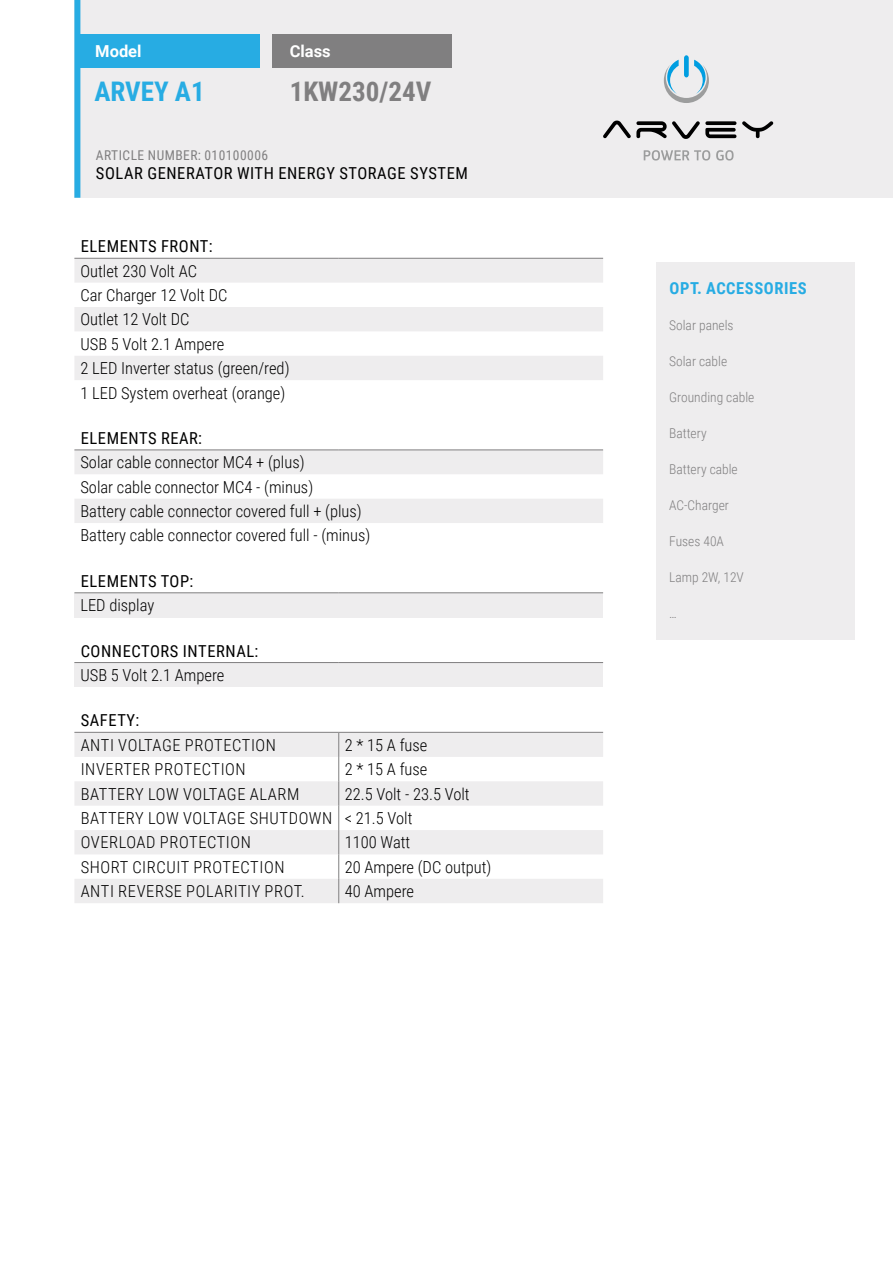
<style>
.page{position:relative;width:893px;height:1263px;background:#fff}
.page>*{position:absolute;margin:0;border:0;box-sizing:border-box;transform-origin:0 0}
.t1{font:700 27px "Roboto Condensed";color:#807f80}
.t2{font:700 27px "Roboto Condensed";color:#27ace3}
.t3{font:300 16.5px/24.3px "Roboto Condensed";color:#000}
.t4{font:300 16.5px/24.3px "Roboto Condensed";letter-spacing:.035em;color:#000}
.t5{font:16.5px "Roboto Condensed";letter-spacing:.035em;color:#000}
.t6{font:700 16.5px "Roboto Condensed";letter-spacing:.035em;color:#27ace3}
.t7{font:700 16.5px "Roboto";color:#fff}
.t8{font:300 13.5px "Roboto Condensed";color:#807f80}
.t9{font:13.5px "Roboto Condensed";letter-spacing:.035em;color:#807f80}
</style>
<div class="page">
<div style="left:74px;top:0;width:819px;height:198px;background:#eeedee"></div>
<div style="left:78px;top:34px;width:182px;height:34px;background:#27ace3"></div>
<div style="left:273px;top:34px;width:179px;height:34px;background:#807f80"></div>
<div style="left:74px;top:0;width:6px;height:198px;background:#27ace3"></div>
<svg style="left:603px;top:121px;width:170px;height:18px"></svg>
<svg style="left:644px;top:150px;width:90px;height:11px"></svg>
<div style="left:684px;top:55px;width:5px;height:22px;background:#009ee1;border-radius:3px"></div>
<svg style="left:664px;top:60px;width:45px;height:43px"></svg>
<div style="left:656px;top:262px;width:199px;height:378px;background:#eeedee"></div>
<svg style="left:74px;top:259px;width:529px;height:121px;fill:#eeedee"></svg>
<hr style="left:74px;top:258px;width:265px;height:1px;background:#807f80">
<hr style="left:339px;top:258px;width:264px;height:1px;background:#807f80">
<svg style="left:74px;top:451px;width:529px;height:72px"></svg>
<hr style="left:74px;top:450px;width:265px;height:1px;background:#807f80">
<hr style="left:339px;top:450px;width:264px;height:1px;background:#807f80">
<div style="left:74px;top:593px;width:529px;height:24px;background:#eeedee"></div>
<hr style="left:74px;top:592px;width:265px;height:1px;background:#807f80">
<hr style="left:339px;top:592px;width:264px;height:1px;background:#807f80">
<div style="left:74px;top:662px;width:529px;height:25px;background:#eeedee"></div>
<hr style="left:74px;top:662px;width:265px;height:1px;background:#807f80">
<hr style="left:339px;top:662px;width:264px;height:1px;background:#807f80">
<svg style="left:74px;top:733px;width:529px;height:170px;fill:#eeedee"></svg>
<hr style="left:74px;top:732px;width:265px;height:1px;background:#807f80">
<hr style="left:339px;top:732px;width:264px;height:1px;background:#807f80">
<svg style="left:338px;top:732px;width:1px;height:171px"></svg>
<p class="t7" style="left:95px;top:40px;width:48px">Model</p>
<p class="t7" style="left:290px;top:40px;width:42px">Class</p>
<h1 class="t2" style="left:94px;top:73px;width:112px">ARVEY A1</h1>
<h1 class="t1" style="left:290px;top:73px;width:143px">1KW230/24V</h1>
<p class="t9" style="left:96px;top:146px;width:174px">ARTICLE NUMBER: 010100006</p>
<p class="t5" style="left:96px;top:162px;width:373px">SOLAR GENERATOR WITH ENERGY STORAGE SYSTEM</p>
<p class="t5" style="left:81px;top:235px;width:133px">ELEMENTS FRONT:</p>
<p class="t3" style="left:80px;top:258px;width:211px">Outlet 230 Volt AC<br>Car Charger 12 Volt DC<br>Outlet 12 Volt DC<br>USB 5 Volt 2.1 Ampere<br>2 LED Inverter status (green/red)<br>1 LED System overheat (orange)</p>
<p class="t5" style="left:81px;top:426px;width:123px">ELEMENTS REAR:</p>
<p class="t3" style="left:80px;top:450px;width:291px">Solar cable connector MC4 + (plus)<br>Solar cable connector MC4 - (minus)<br>Battery cable connector covered full + (plus)<br>Battery cable connector covered full - (minus)</p>
<p class="t5" style="left:81px;top:569px;width:114px">ELEMENTS TOP:</p>
<p class="t3" style="left:80px;top:592px;width:75px">LED display</p>
<p class="t5" style="left:81px;top:639px;width:179px">CONNECTORS INTERNAL:</p>
<p class="t3" style="left:80px;top:662px;width:146px">USB 5 Volt 2.1 Ampere</p>
<p class="t5" style="left:81px;top:709px;width:60px">SAFETY:</p>
<p class="t4" style="left:81px;top:732px;width:197px">ANTI VOLTAGE PROTECTION</p>
<p class="t3" style="left:345px;top:732px;width:84px">2 * 15 A fuse</p>
<p class="t4" style="left:81px;top:757px;width:167px">INVERTER PROTECTION</p>
<p class="t3" style="left:345px;top:757px;width:84px">2 * 15 A fuse</p>
<p class="t4" style="left:81px;top:781px;width:220px">BATTERY LOW VOLTAGE ALARM</p>
<p class="t4" style="left:81px;top:781px;width:390px;text-indent:264px">22.5 Volt - 23.5 Volt<br>BATTERY LOW VOLTAGE SHUTDOWN &lt; 21.5 Volt<br>OVERLOAD PROTECTION</p>
<p class="t3" style="left:345px;top:830px;width:67px">1100 Watt</p>
<p class="t4" style="left:81px;top:854px;width:205px">SHORT CIRCUIT PROTECTION</p>
<p class="t3" style="left:345px;top:854px;width:148px">20 Ampere (DC output)</p>
<p class="t4" style="left:81px;top:878px;width:226px">ANTI REVERSE POLARITIY PROT.</p>
<p class="t3" style="left:345px;top:878px;width:71px">40 Ampere</p>
<p class="t6" style="left:669px;top:276px;width:139px">OPT. ACCESSORIES</p>
<p class="t8" style="left:669px;top:315px;width:66px">Solar panels</p>
<p class="t8" style="left:669px;top:351px;width:59px">Solar cable</p>
<p class="t8" style="left:669px;top:387px;width:87px">Grounding cable</p>
<p class="t8" style="left:669px;top:423px;width:39px">Battery</p>
<p class="t8" style="left:669px;top:459px;width:70px">Battery cable</p>
<p class="t8" style="left:669px;top:495px;width:61px">AC-Charger</p>
<p class="t8" style="left:669px;top:531px;width:56px">Fuses 40A</p>
<p class="t8" style="left:669px;top:567px;width:76px">Lamp 2W, 12V</p>
<p class="t8" style="left:669px;top:603px;width:9px">…</p>
</div>
